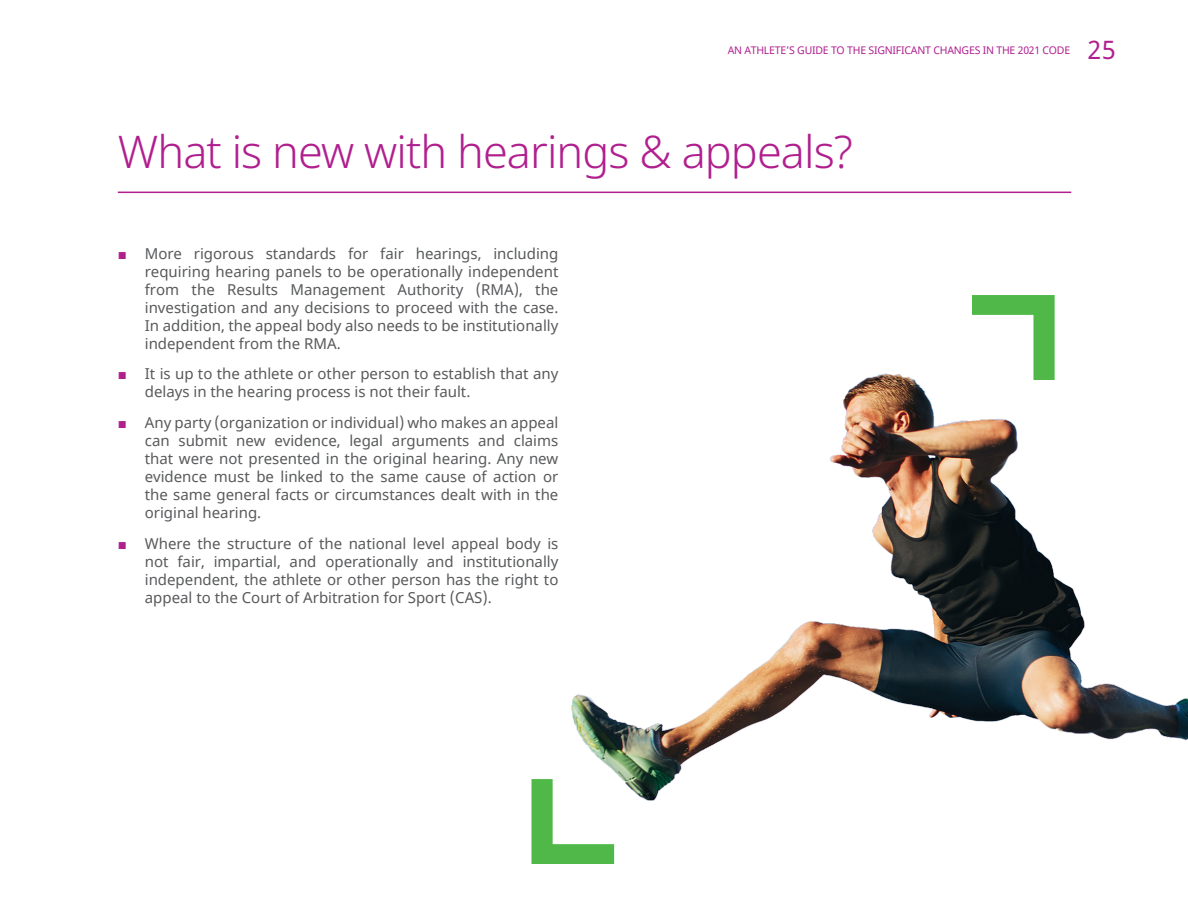
<style>
.page{position:relative;width:1188px;height:918px;background:#fff}
.page>*{position:absolute;margin:0;border:0;box-sizing:border-box;transform-origin:0 0}
.t1{font:300 45px "Noto Sans";letter-spacing:-.02em;color:#b01f8e}
.t2{font:25.5px "Noto Sans";color:#b01f8e}
.t3{font:15px/18px "Noto Sans";color:#58595b;text-align:justify}
.t4{font:10.5px "Noto Sans";letter-spacing:-.02em;color:#b01f8e}
.s1{font-family:"Arial";color:#b01f8e}
</style>
<div class="page">
<hr style="left:118px;top:192px;width:953px;height:1px;background:#b01f8e">
<img style="left:571px;top:373px;width:617px;height:428px">
<svg style="left:531px;top:779px;width:83px;height:85px"></svg>
<svg style="left:972px;top:295px;width:83px;height:85px"></svg>
<p class="t4" style="left:728px;top:43px;width:344px">AN ATHLETE’S GUIDE TO THE SIGNIFICANT CHANGES IN THE 2021 CODE</p>
<h2 class="t2" style="left:1088px;top:33px;width:30px">25</h2>
<h1 class="t1" style="left:118px;top:120px;width:737px">What is new with hearings &amp; appeals?</h1>
<p class="t3" style="left:145px;top:245px;width:415px;text-indent:-27px"><span class="s1">■</span> More rigorous standards for fair hearings, including requiring hearing panels to be operationally independent from the Results Management Authority (RMA), the investigation and any decisions to proceed with the case.<br>In addition, the appeal body also needs to be institutionally independent from the RMA.</p>
<p class="t3" style="left:145px;top:365px;width:415px;text-indent:-27px"><span class="s1">■</span> It is up to the athlete or other person to establish that any delays in the hearing process is not their fault.</p>
<p class="t3" style="left:145px;top:414px;width:415px;text-indent:-27px"><span class="s1">■</span> Any party (organization or individual) who makes an appeal can submit new evidence, legal arguments and claims that were not presented in the original hearing. Any new evidence must be linked to the same cause of action or the same general facts or circumstances dealt with in the original hearing.</p>
<p class="t3" style="left:145px;top:535px;width:415px;text-indent:-27px"><span class="s1">■</span> Where the structure of the national level appeal body is not fair, impartial, and operationally and institutionally independent, the athlete or other person has the right to appeal to the Court of Arbitration for Sport (CAS).</p>
</div>
